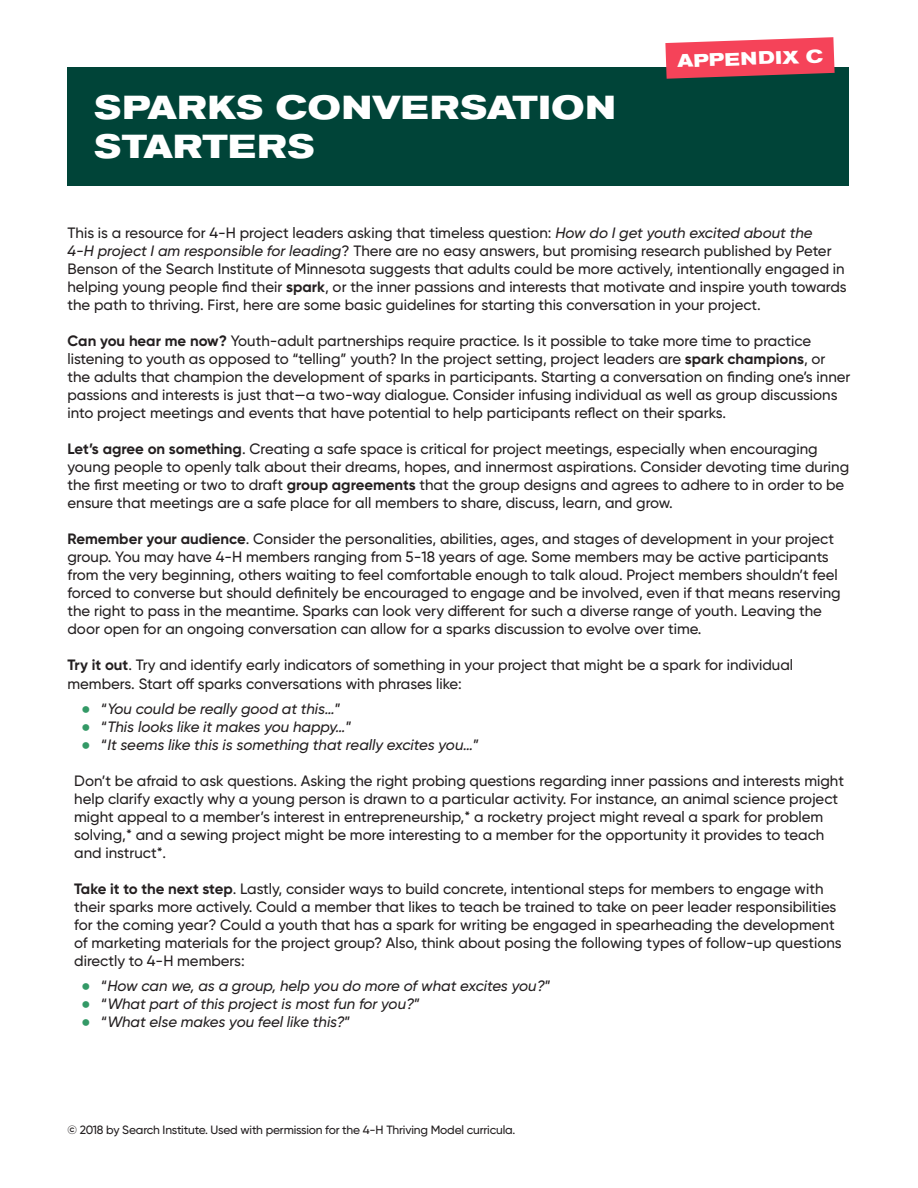
<style>
.page{position:relative;width:918px;height:1188px;background:#fff}
.page>*{position:absolute;margin:0;border:0;box-sizing:border-box;transform-origin:0 0}
.t1{font:700 expanded 33px/39.6px "Akzidenz Grotesk Pro";letter-spacing:.01em;color:#fff}
.t2{font:700 expanded 18px "Akzidenz Grotesk Pro";color:#fff}
.Main_Paragraph_Style{font:500 15px/18px "Gilroy";color:#231f20}
.UL_Style_1{font:500 15px/18px "Gilroy";color:#231f20}
.t3{font:italic 500 15px "Gilroy";color:#231f20}
.Main_Paragraph_Style-2{font:500 12px "Gilroy";letter-spacing:-.015em;color:#231f20}
.s1{font-style:italic}
.s2{font-weight:700}
.s3{font-style:normal;font-size:30px;color:#396}
.s4{font-style:normal}
</style>
<div class="page">
<div style="left:67px;top:67px;width:782px;height:118px;background:#004438"></div>
<svg style="left:665px;top:37px;width:170px;height:42px"></svg>
<p class="t1" style="left:95px;top:87px;width:523px">SPARKS CONVERSATION<br>STARTERS</p>
<p class="t2" style="left:677px;top:49px;width:147px;rotate:-2deg">APPENDIX C</p>
<p class="Main_Paragraph_Style" style="left:68px;top:224px;width:781px">This is a resource for 4-H project leaders asking that timeless question: <span class="s1">How do I get youth excited about the<br>4-H project I am responsible for leading</span>? There are no easy answers, but promising research published by Peter Benson of the Search Institute of Minnesota suggests that adults could be more actively, intentionally engaged in helping young people find their <span class="s2">spark</span>, or the inner passions and interests that motivate and inspire youth towards the path to thriving. First, here are some basic guidelines for starting this conversation in your project.</p>
<p class="Main_Paragraph_Style" style="left:68px;top:332px;width:784px"><span class="s2">Can you hear me now?</span> Youth-adult partnerships require practice. Is it possible to take more time to practice listening to youth as opposed to “telling” youth? In the project setting, project leaders are <span class="s2">spark champions</span>, or the adults that champion the development of sparks in participants. Starting a conversation on finding one’s inner passions and interests is just that—a two-way dialogue. Consider infusing individual as well as group discussions into project meetings and events that have potential to help participants reflect on their sparks.</p>
<p class="Main_Paragraph_Style" style="left:68px;top:440px;width:783px"><span class="s2">Let’s agree on something</span>. Creating a safe space is critical for project meetings, especially when encouraging young people to openly talk about their dreams, hopes, and innermost aspirations. Consider devoting time during the first meeting or two to draft <span class="s2">group agreements</span> that the group designs and agrees to adhere to in order to be ensure that meetings are a safe place for all members to share, discuss, learn, and grow.</p>
<p class="Main_Paragraph_Style" style="left:68px;top:530px;width:775px"><span class="s2">Remember your audience</span>. Consider the personalities, abilities, ages, and stages of development in your project group. You may have 4-H members ranging from 5-18 years of age. Some members may be active participants from the very beginning, others waiting to feel comfortable enough to talk aloud. Project members shouldn’t feel forced to converse but should definitely be encouraged to engage and be involved, even if that means reserving the right to pass in the meantime. Sparks can look very different for such a diverse range of youth. Leaving the door open for an ongoing conversation can allow for a sparks discussion to evolve over time.</p>
<p class="Main_Paragraph_Style" style="left:68px;top:655px;width:727px;line-height:19.5px"><span class="s2">Try it out</span>. Try and identify early indicators of something in your project that might be a spark for individual members. Start off sparks conversations with phrases like:</p>
<p class="t3" style="left:81px;top:700px;width:262px"><span class="s3">•</span> <span class="s4">“</span>You could be really good at this…<span class="s4">”</span></p>
<p class="t3" style="left:81px;top:718px;width:272px"><span class="s3">•</span> <span class="s4">“</span>This looks like it makes you happy…<span class="s4">”</span></p>
<p class="t3" style="left:81px;top:736px;width:400px"><span class="s3">•</span> <span class="s4">“</span>It seems like this is something that really excites you…<span class="s4">”</span></p>
<p class="UL_Style_1" style="left:74px;top:772px;width:771px">Don’t be afraid to ask questions. Asking the right probing questions regarding inner passions and interests might help clarify exactly why a young person is drawn to a particular activity. For instance, an animal science project might appeal to a member’s interest in entrepreneurship,* a rocketry project might reveal a spark for problem solving,* and a sewing project might be more interesting to a member for the opportunity it provides to teach and instruct*.</p>
<p class="UL_Style_1" style="left:74px;top:880px;width:769px"><span class="s2">Take it to the next step</span>. Lastly, consider ways to build concrete, intentional steps for members to engage with their sparks more actively. Could a member that likes to teach be trained to take on peer leader responsibilities for the coming year? Could a youth that has a spark for writing be engaged in spearheading the development of marketing materials for the project group? Also, think about posing the following types of follow-up questions directly to 4-H members:</p>
<p class="t3" style="left:81px;top:977px;width:471px"><span class="s3">•</span> <span class="s4">“</span>How can we, as a group, help you do more of what excites you?<span class="s4">”</span></p>
<p class="t3" style="left:81px;top:995px;width:341px"><span class="s3">•</span> <span class="s4">“</span>What part of this project is most fun for you?<span class="s4">”</span></p>
<p class="t3" style="left:81px;top:1013px;width:271px"><span class="s3">•</span> <span class="s4">“</span>What else makes you feel like this?<span class="s4">”</span></p>
<p class="Main_Paragraph_Style-2" style="left:68px;top:1123px;width:450px">© 2018 by Search Institute. Used with permission for the 4-H Thriving Model curricula.</p>
</div>
